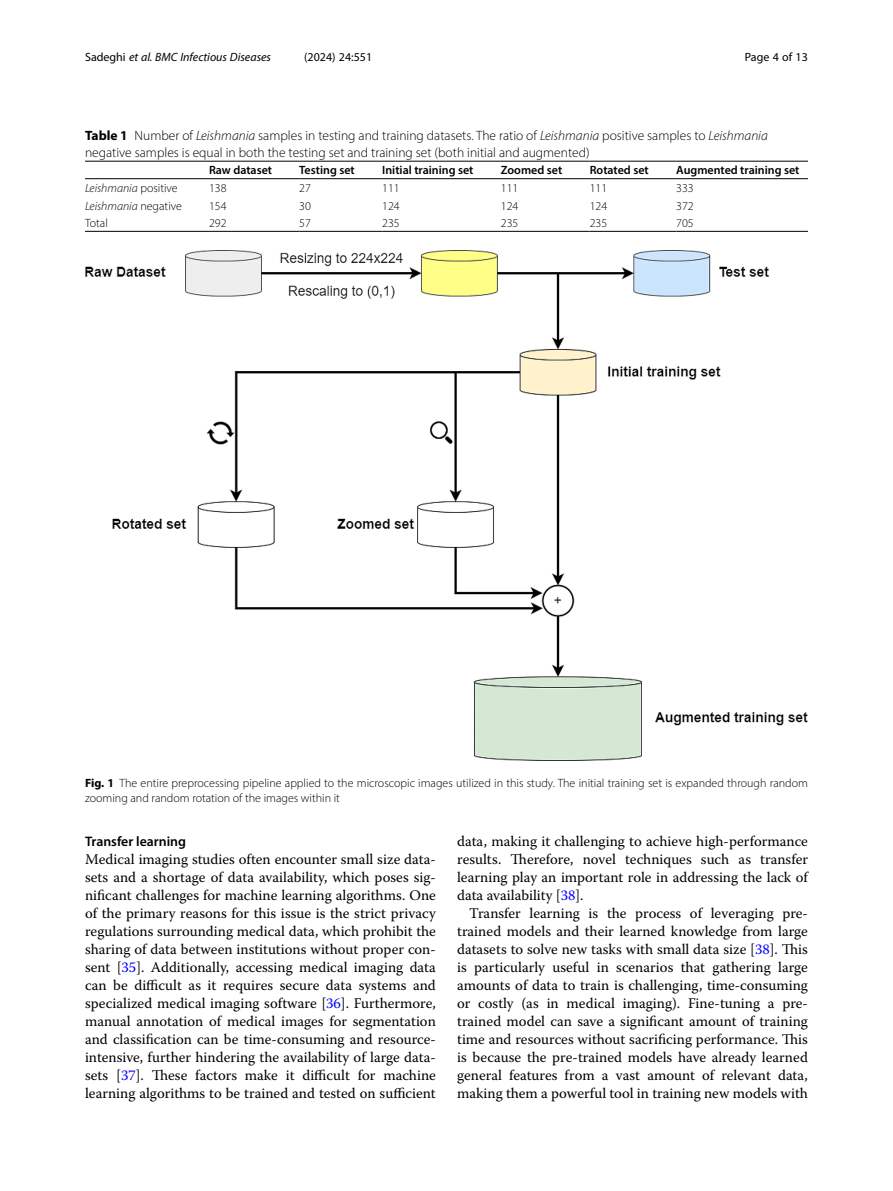
<style>
.page{position:relative;width:893px;height:1191px;background:#fff}
.page>*{position:absolute;margin:0;border:0;box-sizing:border-box;transform-origin:0 0}
.Body_Text{font:14.7px/18px "Warnock Pro";color:#000;text-align:justify}
.Body_Text_Indent{font:14.7px/18px "Warnock Pro";color:#000;text-align:justify}
.Head_2{font:600 13.8px "Myriad Pro";color:#000}
.Table_Caption{font:300 13.5px/16.5px "Myriad Pro";color:#000}
.Figure_Caption{font:300 12px/15px "Myriad Pro";color:#000}
.Table_Head{font:600 12px "Myriad Pro";color:#000}
.Table_Body{font:300 12px "Myriad Pro";color:#000}
.Table_Body-2{font:italic 300 12px "Myriad Pro";color:#000}
.t1{font:italic 12px "Myriad Pro";color:#000}
.t2{font:12px "Myriad Pro";color:#000}
.s1{font-style:normal}
.s2{font-weight:700}
.s3{font-style:italic}
.s4{color:#00f}
</style>
<div class="page">
<hr style="left:85px;top:178px;width:124px;height:1px;background:#000">
<hr style="left:209px;top:161px;width:90px;height:1px;background:#000">
<hr style="left:209px;top:178px;width:90px;height:1px;background:#000">
<hr style="left:299px;top:161px;width:83px;height:1px;background:#000">
<hr style="left:299px;top:178px;width:83px;height:1px;background:#000">
<hr style="left:382px;top:161px;width:119px;height:1px;background:#000">
<hr style="left:382px;top:178px;width:119px;height:1px;background:#000">
<hr style="left:501px;top:161px;width:89px;height:1px;background:#000">
<hr style="left:501px;top:178px;width:89px;height:1px;background:#000">
<hr style="left:590px;top:161px;width:86px;height:1px;background:#000">
<hr style="left:590px;top:178px;width:86px;height:1px;background:#000">
<hr style="left:676px;top:161px;width:132px;height:1px;background:#000">
<hr style="left:676px;top:178px;width:132px;height:1px;background:#000">
<hr style="left:85px;top:231px;width:124px;height:1px;background:#000">
<hr style="left:209px;top:231px;width:90px;height:1px;background:#000">
<hr style="left:299px;top:231px;width:83px;height:1px;background:#000">
<hr style="left:382px;top:231px;width:119px;height:1px;background:#000">
<hr style="left:501px;top:231px;width:89px;height:1px;background:#000">
<hr style="left:590px;top:231px;width:86px;height:1px;background:#000">
<hr style="left:676px;top:231px;width:132px;height:1px;background:#000">
<hr style="left:85px;top:161px;width:124px;height:1px;background:#000">
<img style="left:85px;top:251px;width:723px;height:509px">
<p class="t1" style="left:85px;top:50px;width:188px"><span class="s1">Sadeghi</span> et al. BMC Infectious Diseases</p>
<p class="t2" style="left:304px;top:50px;width:70px">(2024) 24:551</p>
<p class="t2" style="left:745px;top:50px;width:65px">Page 4 of 13</p>
<p class="Table_Caption" style="left:85px;top:128px;width:684px"><span class="s2">Table 1</span> Number of <span class="s3">Leishmania</span> samples in testing and training datasets. The ratio of <span class="s3">Leishmania</span> positive samples to <span class="s3">Leishmania </span>negative samples is equal in both the testing set and training set (both initial and augmented)</p>
<p class="Table_Head" style="left:209px;top:163px;width:65px">Raw dataset</p>
<p class="Table_Head" style="left:299px;top:163px;width:57px">Testing set</p>
<p class="Table_Head" style="left:382px;top:163px;width:93px">Initial training set</p>
<p class="Table_Head" style="left:501px;top:163px;width:63px">Zoomed set</p>
<p class="Table_Head" style="left:590px;top:163px;width:61px">Rotated set</p>
<p class="Table_Head" style="left:676px;top:163px;width:125px">Augmented training set</p>
<p class="Table_Body-2" style="left:85px;top:181px;width:94px">Leishmania <span class="s1">positive</span></p>
<p class="Table_Body" style="left:209px;top:181px;width:19px">138</p>
<p class="Table_Body" style="left:299px;top:181px;width:13px">27</p>
<p class="Table_Body" style="left:382px;top:181px;width:19px">111</p>
<p class="Table_Body" style="left:501px;top:181px;width:19px">111</p>
<p class="Table_Body" style="left:590px;top:181px;width:19px">111</p>
<p class="Table_Body" style="left:676px;top:181px;width:19px">333</p>
<p class="Table_Body-2" style="left:85px;top:198px;width:98px">Leishmania <span class="s1">negative</span></p>
<p class="Table_Body" style="left:209px;top:198px;width:19px">154</p>
<p class="Table_Body" style="left:299px;top:198px;width:13px">30</p>
<p class="Table_Body" style="left:382px;top:198px;width:19px">124</p>
<p class="Table_Body" style="left:501px;top:198px;width:19px">124</p>
<p class="Table_Body" style="left:590px;top:198px;width:19px">124</p>
<p class="Table_Body" style="left:676px;top:198px;width:19px">372</p>
<p class="Table_Body" style="left:85px;top:216px;width:24px">Total</p>
<p class="Table_Body" style="left:209px;top:216px;width:19px">292</p>
<p class="Table_Body" style="left:299px;top:216px;width:13px">57</p>
<p class="Table_Body" style="left:382px;top:216px;width:19px">235</p>
<p class="Table_Body" style="left:501px;top:216px;width:19px">235</p>
<p class="Table_Body" style="left:590px;top:216px;width:19px">235</p>
<p class="Table_Body" style="left:676px;top:216px;width:19px">705</p>
<p class="Figure_Caption" style="left:85px;top:775px;width:724px"><span class="s2">Fig. 1</span> The entire preprocessing pipeline applied to the microscopic images utilized in this study. The initial training set is expanded through random zooming and random rotation of the images within it</p>
<p class="Head_2" style="left:85px;top:833px;width:102px">Transfer learning</p>
<p class="Body_Text" style="left:85px;top:850px;width:352px">Medical imaging studies often encounter small size data&shy;sets and a shortage of data availability, which poses sig&shy;nificant challenges for machine learning algorithms. One of the primary reasons for this issue is the strict privacy regulations surrounding medical data, which prohibit the sharing of data between institutions without proper con&shy;sent [<span class="s4">35</span>]. Additionally, accessing medical imaging data can be difficult as it requires secure data systems and specialized medical imaging software [<span class="s4">36</span>]. Furthermore, manual annotation of medical images for segmentation and classification can be time-consuming and resource&shy;intensive, further hindering the availability of large data&shy;sets [<span class="s4">37</span>]. These factors make it difficult for machine learning algorithms to be trained and tested on sufficient</p>
<p class="Body_Text" style="left:457px;top:832px;width:352px">data, making it challenging to achieve high-performance results. Therefore, novel techniques such as transfer learning play an important role in addressing the lack of data availability [<span class="s4">38</span>].</p>
<p class="Body_Text_Indent" style="left:457px;top:904px;width:352px;text-indent:12px">Transfer learning is the process of leveraging pre&shy;trained models and their learned knowledge from large datasets to solve new tasks with small data size [<span class="s4">38</span>]. This is particularly useful in scenarios that gathering large amounts of data to train is challenging, time-consuming or costly (as in medical imaging). Fine-tuning a pre&shy;trained model can save a significant amount of training time and resources without sacrificing performance. This is because the pre-trained models have already learned general features from a vast amount of relevant data, making them a powerful tool in training new models with</p>
</div>
